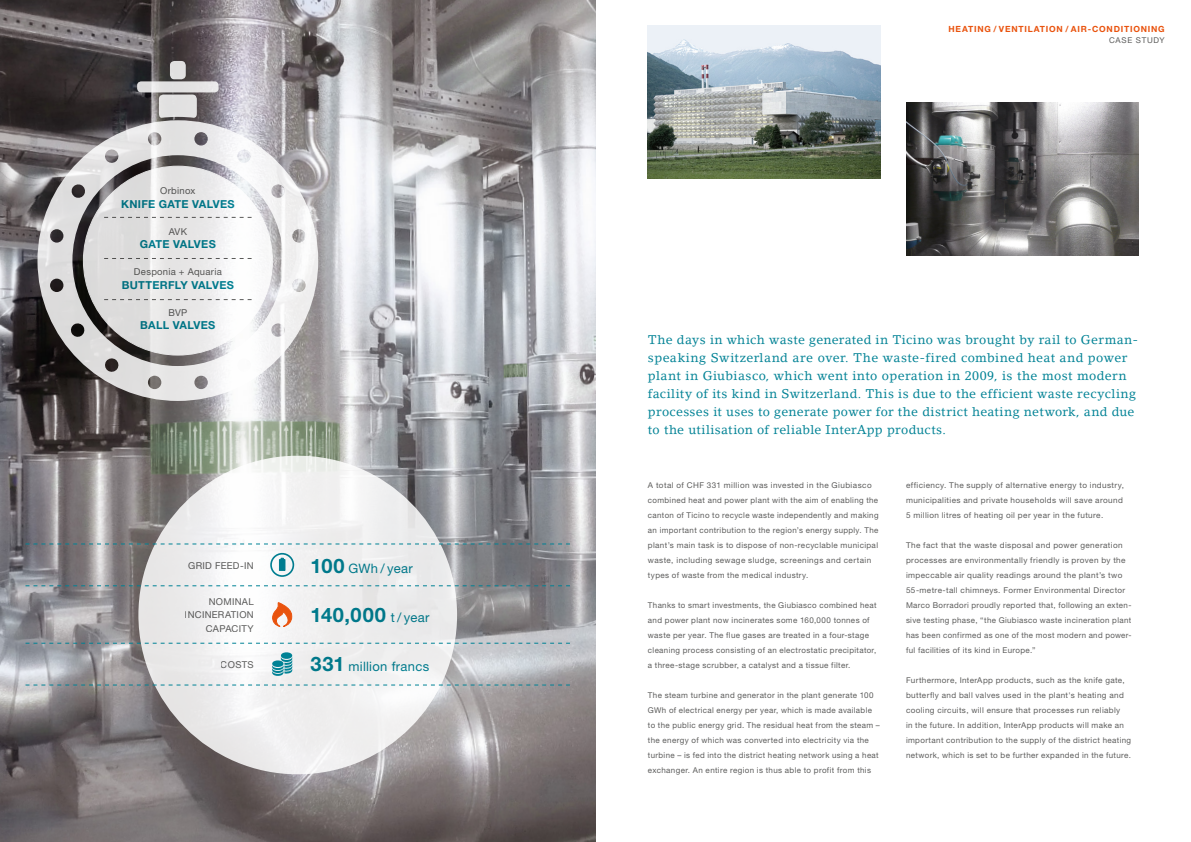
<style>
.page{position:relative;width:1191px;height:842px;background:#fff}
.page>*{position:absolute;margin:0;border:0;box-sizing:border-box;transform-origin:0 0}
.t1{font:700 20px "Helvetica Neue LT";letter-spacing:.045em;color:#008295}
.t2{font:13px "Helvetica Neue LT";letter-spacing:.025em;color:#008295}
.t3{font:12.5px/18px "Lino Letter";letter-spacing:.03em;color:#008295}
.t4{font:700 11px "Helvetica Neue LT";letter-spacing:.025em;color:#008295}
.t5{font:9.5px/13.5px "Helvetica Neue LT";letter-spacing:.03em;color:#5c5c5b;text-align:right}
.t6{font:700 8.5px "Helvetica Neue LT";letter-spacing:.095em;color:#e9530e}
.t7{font:8px/15px "Helvetica Neue LT";letter-spacing:.045em;color:#5c5c5b}
.t8{font:8px "Helvetica Neue LT";letter-spacing:.085em;color:#5c5c5b}
.s1{font-weight:700;font-size:20px}
.s2{font-weight:400;font-size:13px}
</style>
<div class="page">
<img style="left:0;top:0;width:595px;height:842px">
<img style="left:906px;top:102px;width:232px;height:153px">
<img style="left:648px;top:26px;width:232px;height:153px">
<svg style="left:138px;top:456px;width:319px;height:318px;fill:#efefef"></svg>
<svg style="left:26px;top:585px;width:544px;height:1px"></svg>
<svg style="left:26px;top:685px;width:544px;height:1px"></svg>
<svg style="left:26px;top:544px;width:544px;height:1px"></svg>
<svg style="left:26px;top:643px;width:544px;height:1px"></svg>
<div style="left:270px;top:553px;width:24px;height:24px;border:2px solid #008295;border-radius:50%"></div>
<div style="left:279px;top:559px;width:6px;height:12px;background:#008295;border:1px solid #008295"></div>
<svg style="left:272px;top:652px;width:21px;height:24px"></svg>
<div style="left:170px;top:61px;width:16px;height:18px;background:#e1e0e0;border-radius:5px"></div>
<svg style="left:37px;top:120px;width:281px;height:281px"></svg>
<svg style="left:159px;top:95px;width:38px;height:23px"></svg>
<div style="left:137px;top:81px;width:82px;height:11px;background:#e2e2e1;border-radius:4px"></div>
<svg style="left:83px;top:166px;width:189px;height:189px"></svg>
<svg style="left:104px;top:258px;width:148px;height:1px"></svg>
<svg style="left:104px;top:299px;width:148px;height:1px"></svg>
<svg style="left:104px;top:217px;width:148px;height:1px"></svg>
<svg style="left:272px;top:602px;width:22px;height:25px"></svg>
<p class="t5" style="left:160px;top:184px;width:37px">Orbinox</p>
<h3 class="t4" style="left:121px;top:197px;width:115px">KNIFE GATE VALVES</h3>
<p class="t5" style="left:169px;top:224px;width:20px">AVK</p>
<h3 class="t4" style="left:140px;top:237px;width:77px">GATE VALVES</h3>
<p class="t5" style="left:134px;top:265px;width:89px">Desponia + Aquaria</p>
<h3 class="t4" style="left:122px;top:278px;width:114px">BUTTERFLY VALVES</h3>
<p class="t5" style="left:168px;top:305px;width:20px">BVP</p>
<h3 class="t4" style="left:140px;top:318px;width:77px">BALL VALVES</h3>
<p class="t5" style="left:188px;top:558px;width:67px">GRID FEED-IN</p>
<p class="t5" style="left:185px;top:594px;width:70px">NOMINAL<br>INCINERATION<br>CAPACITY</p>
<p class="t5" style="left:221px;top:658px;width:35px">COSTS</p>
<h2 class="t2" style="left:310px;top:560px;width:104px"><span class="s1">100</span> GWh / year</h2>
<h1 class="t1" style="left:310px;top:602px;width:120px">140,000 <span class="s2">t / year</span></h1>
<h2 class="t2" style="left:310px;top:658px;width:120px"><span class="s1">331</span> million francs</h2>
<p class="t6" style="left:948px;top:23px;width:218px">HEATING / VENTILATION / AIR-CONDITIONING</p>
<p class="t8" style="left:1109px;top:35px;width:57px">CASE STUDY</p>
<p class="t3" style="left:648px;top:331px;width:492px">The days in which waste generated in Ticino was brought by rail to German&shy;speaking Switzerland are over. The waste-fired combined heat and power plant in Giubiasco, which went into operation in 2009, is the most modern facility of its kind in Switzerland. This is due to the efficient waste recycling processes it uses to generate power for the district heating network, and due to the utilisation of reliable InterApp products.</p>
<p class="t7" style="left:648px;top:478px;width:232px">A total of CHF 331 million was invested in the Giubiasco combined heat and power plant with the aim of enabling the canton of Ticino to recycle waste independently and making an important contribution to the region’s energy supply. The plant’s main task is to dispose of non-recyclable municipal waste, including sewage sludge, screenings and certain types of waste from the medical industry.</p>
<p class="t7" style="left:648px;top:598px;width:230px">Thanks to smart investments, the Giubiasco combined heat and power plant now incinerates some 160,000 tonnes of waste per year. The flue gases are treated in a four-stage cleaning process consisting of an electrostatic precipitator, a three-stage scrubber, a catalyst and a tissue filter.</p>
<p class="t7" style="left:648px;top:688px;width:233px">The steam turbine and generator in the plant generate 100<br>GWh of electrical energy per year, which is made available to the public energy grid. The residual heat from the steam – the energy of which was converted into electricity via the turbine – is fed into the district heating network using a heat exchanger. An entire region is thus able to profit from this</p>
<p class="t7" style="left:906px;top:478px;width:219px">efficiency. The supply of alternative energy to industry, municipalities and private households will save around<br>5 million litres of heating oil per year in the future.</p>
<p class="t7" style="left:906px;top:538px;width:227px">The fact that the waste disposal and power generation processes are environmentally friendly is proven by the impeccable air quality readings around the plant’s two 55-metre-tall chimneys. Former Environmental Director Marco Borradori proudly reported that, following an exten&shy;sive testing phase, “the Giubiasco waste incineration plant has been confirmed as one of the most modern and power&shy;ful facilities of its kind in Europe.”</p>
<p class="t7" style="left:906px;top:673px;width:227px">Furthermore, InterApp products, such as the knife gate, butterfly and ball valves used in the plant's heating and cooling circuits, will ensure that processes run reliably<br>in the future. In addition, InterApp products will make an important contribution to the supply of the district heating network, which is set to be further expanded in the future.</p>
</div>
